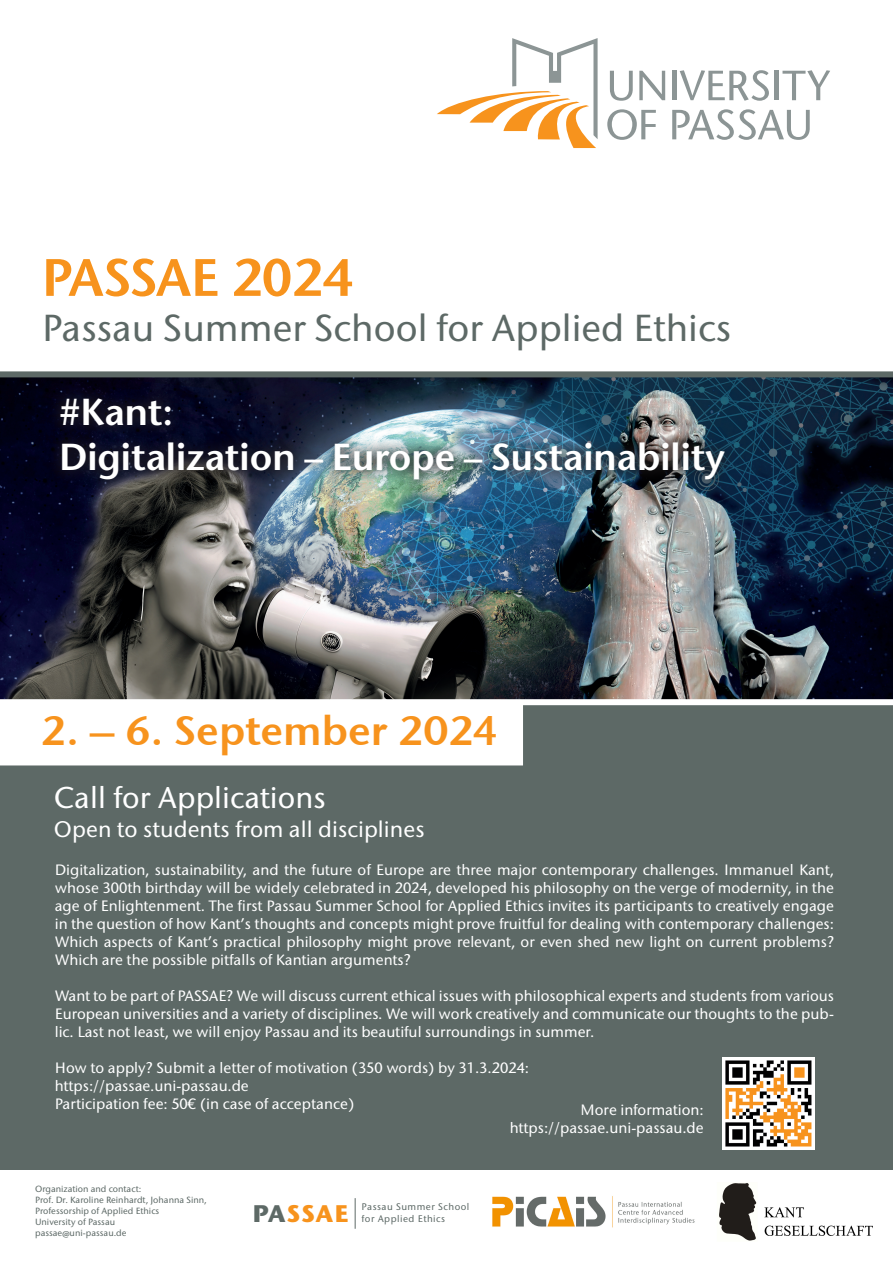
<style>
.page{position:relative;width:893px;height:1263px;background:#fff}
.page>*{position:absolute;margin:0;border:0;box-sizing:border-box;transform-origin:0 0}
.t1{font:600 52.5px "Stone Sans ITC";color:#f7931d}
.t2{font:41.25px "Stone Sans Semi ITCTT";color:#f7931d}
.t3{font:600 37.5px "Stone Sans ITC";color:#fff}
.t4{font:500 37.5px "Stone Sans ITC";color:#5d6966}
.t5{font:500 30px "Stone Sans ITC";letter-spacing:.005em;color:#fff}
.t6{font:700 24px "Stone Sans ITC";letter-spacing:.04em;color:#f7931d}
.t7{font:500 22.5px "Stone Sans ITC";letter-spacing:.005em;color:#fff}
.t8{font:500 15px/18px "Stone Sans ITC";color:#fff;text-align:justify}
.t9{font:500 9.6px "Stone Sans ITC";letter-spacing:.05em;color:#5d6966}
.t10{font:500 9px "Stone Sans ITC";letter-spacing:.005em;color:#5d6966}
.s1{color:#5d6966}
</style>
<div class="page">
<div style="left:0;top:657px;width:893px;height:606px;background:#5d6966"></div>
<div style="left:0;top:1170px;width:893px;height:93px;background:#fff"></div>
<img style="left:0;top:377px;width:893px;height:322px">
<div style="left:0;top:371px;width:893px;height:6px;background:#5d6966"></div>
<div style="left:0;top:699px;width:893px;height:6px;background:#fff"></div>
<div style="left:0;top:705px;width:523px;height:60px;background:#fff"></div>
<hr style="left:355px;top:1198px;width:1px;height:31px;background:#5d6966">
<div style="left:47px;top:385px;width:691px;height:108px;background:#231f20;opacity:.75"></div>
<img style="left:719px;top:1183px;width:154px;height:58px">
<img style="left:492px;top:1196px;width:203px;height:32px">
<svg style="left:610px;top:71px;width:23px;height:30px"></svg>
<svg style="left:639px;top:71px;width:26px;height:29px"></svg>
<hr style="left:672px;top:71px;width:4px;height:29px;background:#8c9595">
<svg style="left:680px;top:70px;width:89px;height:31px"></svg>
<hr style="left:775px;top:71px;width:4px;height:29px;background:#8c9595">
<svg style="left:782px;top:70px;width:48px;height:30px"></svg>
<svg style="left:607px;top:109px;width:49px;height:31px"></svg>
<svg style="left:672px;top:109px;width:138px;height:31px"></svg>
<svg style="left:437px;top:38px;width:161px;height:110px"></svg>
<img style="left:722px;top:1057px;width:92px;height:92px">
<p class="t1" style="left:42px;top:243px;width:312px">PASSAE 2024</p>
<p class="t4" style="left:42px;top:305px;width:691px">Passau Summer School for Applied Ethics</p>
<p class="t3" style="left:59px;top:387px;width:116px">#Kant:</p>
<p class="t3" style="left:59px;top:432px;width:667px">Digitalization – Europe – Sustainability</p>
<p class="t2" style="left:41px;top:705px;width:458px">2. – 6. September 2024</p>
<p class="t5" style="left:54px;top:779px;width:274px">Call for Applications</p>
<p class="t7" style="left:54px;top:815px;width:372px">Open to students from all disciplines</p>
<p class="t8" style="left:55px;top:861px;width:781px">Digitalization, sustainability, and the future of Europe are three major contemporary challenges. Immanuel Kant, whose 300th birthday will be widely celebrated in 2024, developed his philosophy on the verge of modernity, in the age of Enlightenment. The first Passau Summer School for Applied Ethics invites its participants to creatively engage in the question of how Kant’s thoughts and concepts might prove fruitful for dealing with contemporary challenges:<br>Which aspects of Kant’s practical philosophy might prove relevant, or even shed new light on current problems?<br>Which are the possible pitfalls of Kantian arguments?</p>
<p class="t8" style="left:55px;top:987px;width:781px">Want to be part of PASSAE? We will discuss current ethical issues with philosophical experts and students from various European universities and a variety of disciplines. We will work creatively and communicate our thoughts to the pub&shy;lic. Last not least, we will enjoy Passau and its beautiful surroundings in summer.</p>
<p class="t8" style="left:55px;top:1059px;width:476px">How to apply? Submit a letter of motivation (350 words) by 31.3.2024:</p>
<p class="t8" style="left:55px;top:1077px;width:196px">https://passae.uni-passau.de</p>
<p class="t8" style="left:55px;top:1095px;width:301px">Participation fee: 50€ (in case of acceptance)</p>
<p class="t8" style="left:580px;top:1100px;width:125px">More information:</p>
<p class="t8" style="left:510px;top:1118px;width:196px">https://passae.uni-passau.de</p>
<p class="t10" style="left:35px;top:1183px;width:108px">Organization and contact:</p>
<p class="t10" style="left:35px;top:1194px;width:173px">Prof. Dr. Karoline Reinhardt, Johanna Sinn,</p>
<p class="t10" style="left:35px;top:1205px;width:126px">Professorship of Applied Ethics</p>
<p class="t10" style="left:35px;top:1216px;width:82px">University of Passau</p>
<p class="t10" style="left:35px;top:1227px;width:93px">passae@uni-passau.de</p>
<p class="t9" style="left:362px;top:1201px;width:109px">Passau Summer School</p>
<p class="t6" style="left:252px;top:1197px;width:98px"><span class="s1">PA</span>SSAE</p>
<p class="t9" style="left:362px;top:1212px;width:85px">for Applied Ethics</p>
</div>
